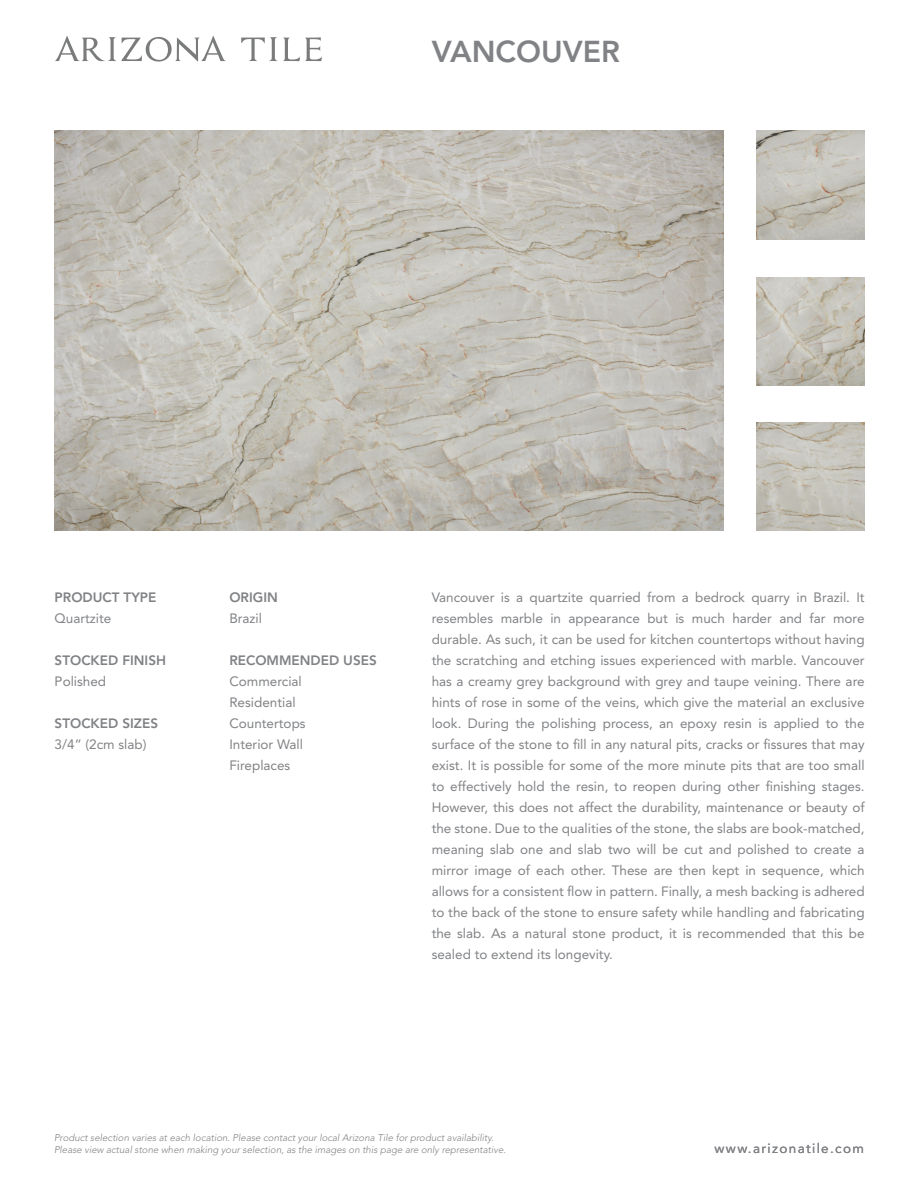
<style>
.page{position:relative;width:918px;height:1188px;background:#fff}
.page>*{position:absolute;margin:0;border:0;box-sizing:border-box;transform-origin:0 0}
.t1{font:800 30px "Avenir LT Std";color:#808285}
.t2{font:13.5px/21px "Avenir LT Std";color:#808285;text-align:justify}
.t3{font:800 13.5px "Avenir LT Std";color:#808285}
.t4{font:13.5px "Avenir LT Std";letter-spacing:.1em;color:#808285}
.t5{font:italic 300 9.75px "Avenir LT Std";color:#808285}
</style>
<div class="page">
<svg style="left:55px;top:35px;width:171px;height:27px"></svg>
<svg style="left:241px;top:37px;width:81px;height:24px"></svg>
<img style="left:55px;top:131px;width:669px;height:400px">
<img style="left:757px;top:131px;width:108px;height:108px">
<img style="left:757px;top:423px;width:108px;height:108px">
<img style="left:757px;top:277px;width:108px;height:108px">
<h1 class="t1" style="left:432px;top:33px;width:190px">VANCOUVER</h1>
<p class="t3" style="left:55px;top:589px;width:103px">PRODUCT TYPE</p>
<p class="t2" style="left:55px;top:608px;width:58px">Quartzite</p>
<p class="t3" style="left:55px;top:652px;width:113px">STOCKED FINISH</p>
<p class="t2" style="left:55px;top:671px;width:53px">Polished</p>
<p class="t3" style="left:55px;top:715px;width:105px">STOCKED SIZES</p>
<p class="t2" style="left:55px;top:734px;width:93px">3/4” (2cm slab)</p>
<p class="t3" style="left:229px;top:589px;width:50px">ORIGIN</p>
<p class="t2" style="left:229px;top:608px;width:34px">Brazil</p>
<p class="t3" style="left:229px;top:652px;width:149px">RECOMMENDED USES</p>
<p class="t2" style="left:229px;top:671px;width:78px;text-align:left">Commercial<br>Residential<br>Countertops<br>Interior Wall<br>Fireplaces</p>
<p class="t2" style="left:432px;top:587px;width:435px">Vancouver is a quartzite quarried from a bedrock quarry in Brazil. It resembles marble in appearance but is much harder and far more durable. As such, it can be used for kitchen countertops without having the scratching and etching issues experienced with marble. Vancouver has a creamy grey background with grey and taupe veining. There are hints of rose in some of the veins, which give the material an exclusive look. During the polishing process, an epoxy resin is applied to the surface of the stone to fill in any natural pits, cracks or fissures that may exist. It is possible for some of the more minute pits that are too small to effectively hold the resin, to reopen during other finishing stages.<br>However, this does not affect the durability, maintenance or beauty of the stone. Due to the qualities of the stone, the slabs are book-matched, meaning slab one and slab two will be cut and polished to create a mirror image of each other. These are then kept in sequence, which allows for a consistent flow in pattern. Finally, a mesh backing is adhered to the back of the stone to ensure safety while handling and fabricating the slab. As a natural stone product, it is recommended that this be sealed to extend its longevity.</p>
<p class="t5" style="left:54px;top:1132px;width:441px">Product selection varies at each location. Please contact your local Arizona Tile for product availability.</p>
<p class="t5" style="left:54px;top:1144px;width:454px">Please view actual stone when making your selection, as the images on this page are only representative.</p>
<p class="t4" style="left:715px;top:1141px;width:151px">www.arizonatile.com</p>
</div>
